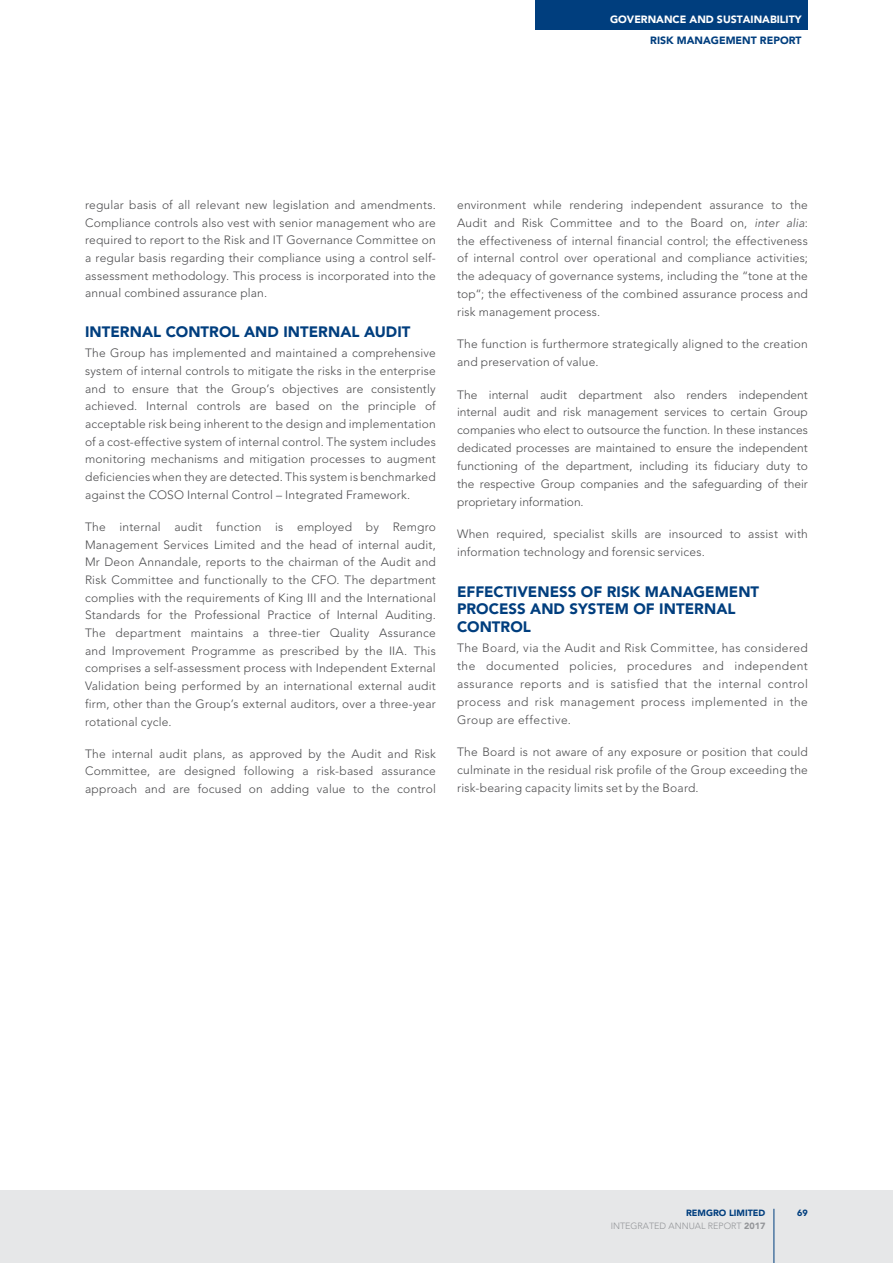
<style>
.page{position:relative;width:893px;height:1263px;background:#fff}
.page>*{position:absolute;margin:0;border:0;box-sizing:border-box;transform-origin:0 0}
.Level_1_Header_ES_20{font:900 15px/17.9px "Avenir LT Std";letter-spacing:.005em;color:#003e7e}
.Body_copy_12_Leading{font:300 12px/17.7px "Avenir LT Std";letter-spacing:.015em;color:#4d4d4f;text-align:justify}
.Sub_Section_Header_E{font:900 10.5px "Avenir LT Std";color:#fff}
.Sub_Section_Header_E-2{font:900 10.5px "Avenir LT Std";color:#003e7e}
.t1{font:300 9px "Avenir LT Std";color:#939598}
.t2{font:900 9px "Avenir LT Std";color:#003e7e}
.s1{font-style:italic}
.s2{font-weight:900}
</style>
<div class="page">
<div style="left:0;top:1191px;width:893px;height:72px;background:#e6e7e8"></div>
<hr style="left:773px;top:1209px;width:1px;height:54px;background:#003e7e">
<div style="left:536px;top:0;width:272px;height:30px;background:#003e7e"></div>
<p class="Sub_Section_Header_E" style="left:610px;top:13px;width:193px">GOVERNANCE AND SUSTAINABILITY</p>
<p class="Sub_Section_Header_E-2" style="left:650px;top:34px;width:153px">RISK MANAGEMENT REPORT</p>
<p class="Body_copy_12_Leading" style="left:85px;top:196px;width:352px">regular basis of all relevant new legislation and amendments.<br>Compliance controls also vest with senior management who are required to report to the Risk and IT Governance Committee on a regular basis regarding their compliance using a control self&shy;assessment methodology. This process is incorporated into the annual combined assurance plan.</p>
<p class="Level_1_Header_ES_20" style="left:85px;top:323px;width:327px">INTERNAL CONTROL AND INTERNAL AUDIT</p>
<p class="Body_copy_12_Leading" style="left:85px;top:344px;width:352px">The Group has implemented and maintained a comprehensive system of internal controls to mitigate the risks in the enterprise and to ensure that the Group’s objectives are consistently achieved. Internal controls are based on the principle of acceptable risk being inherent to the design and implementation of a cost-effective system of internal control. The system includes monitoring mechanisms and mitigation processes to augment deficiencies when they are detected. This system is benchmarked against the COSO Internal Control – Integrated Framework.</p>
<p class="Body_copy_12_Leading" style="left:85px;top:518px;width:352px">The internal audit function is employed by Remgro Management Services Limited and the head of internal audit, Mr Deon Annandale, reports to the chairman of the Audit and Risk Committee and functionally to the CFO. The department complies with the requirements of King III and the International Standards for the Professional Practice of Internal Auditing.<br>The department maintains a three-tier Quality Assurance and Improvement Programme as prescribed by the IIA. This comprises a self-assessment process with Independent External Validation being performed by an international external audit firm, other than the Group’s external auditors, over a three-year rotational cycle.</p>
<p class="Body_copy_12_Leading" style="left:85px;top:745px;width:352px">The internal audit plans, as approved by the Audit and Risk Committee, are designed following a risk-based assurance approach and are focused on adding value to the control</p>
<p class="Body_copy_12_Leading" style="left:457px;top:196px;width:352px">environment while rendering independent assurance to the Audit and Risk Committee and to the Board on, <span class="s1">inter alia</span>: the effectiveness of internal financial control; the effectiveness of internal control over operational and compliance activities; the adequacy of governance systems, including the “tone at the top“; the effectiveness of the combined assurance process and risk management process.</p>
<p class="Body_copy_12_Leading" style="left:457px;top:335px;width:352px">The function is furthermore strategically aligned to the creation and preservation of value.</p>
<p class="Body_copy_12_Leading" style="left:457px;top:385px;width:352px">The internal audit department also renders independent internal audit and risk management services to certain Group companies who elect to outsource the function. In these instances dedicated processes are maintained to ensure the independent functioning of the department, including its fiduciary duty to the respective Group companies and the safeguarding of their proprietary information.</p>
<p class="Body_copy_12_Leading" style="left:457px;top:525px;width:352px">When required, specialist skills are insourced to assist with information technology and forensic services.</p>
<p class="Level_1_Header_ES_20" style="left:457px;top:582px;width:304px">EFFECTIVENESS OF RISK MANAGEMENT<br>PROCESS AND SYSTEM OF INTERNAL<br>CONTROL</p>
<p class="Body_copy_12_Leading" style="left:457px;top:639px;width:352px">The Board, via the Audit and Risk Committee, has considered the documented policies, procedures and independent assurance reports and is satisfied that the internal control process and risk management process implemented in the Group are effective.</p>
<p class="Body_copy_12_Leading" style="left:457px;top:743px;width:352px">The Board is not aware of any exposure or position that could culminate in the residual risk profile of the Group exceeding the risk-bearing capacity limits set by the Board.</p>
<p class="t2" style="left:686px;top:1207px;width:81px">REMGRO LIMITED</p>
<p class="t2" style="left:797px;top:1207px;width:12px">69</p>
<p class="t1" style="left:611px;top:1221px;width:156px">INTEGRATED ANNUAL REPORT <span class="s2">2017</span></p>
</div>
